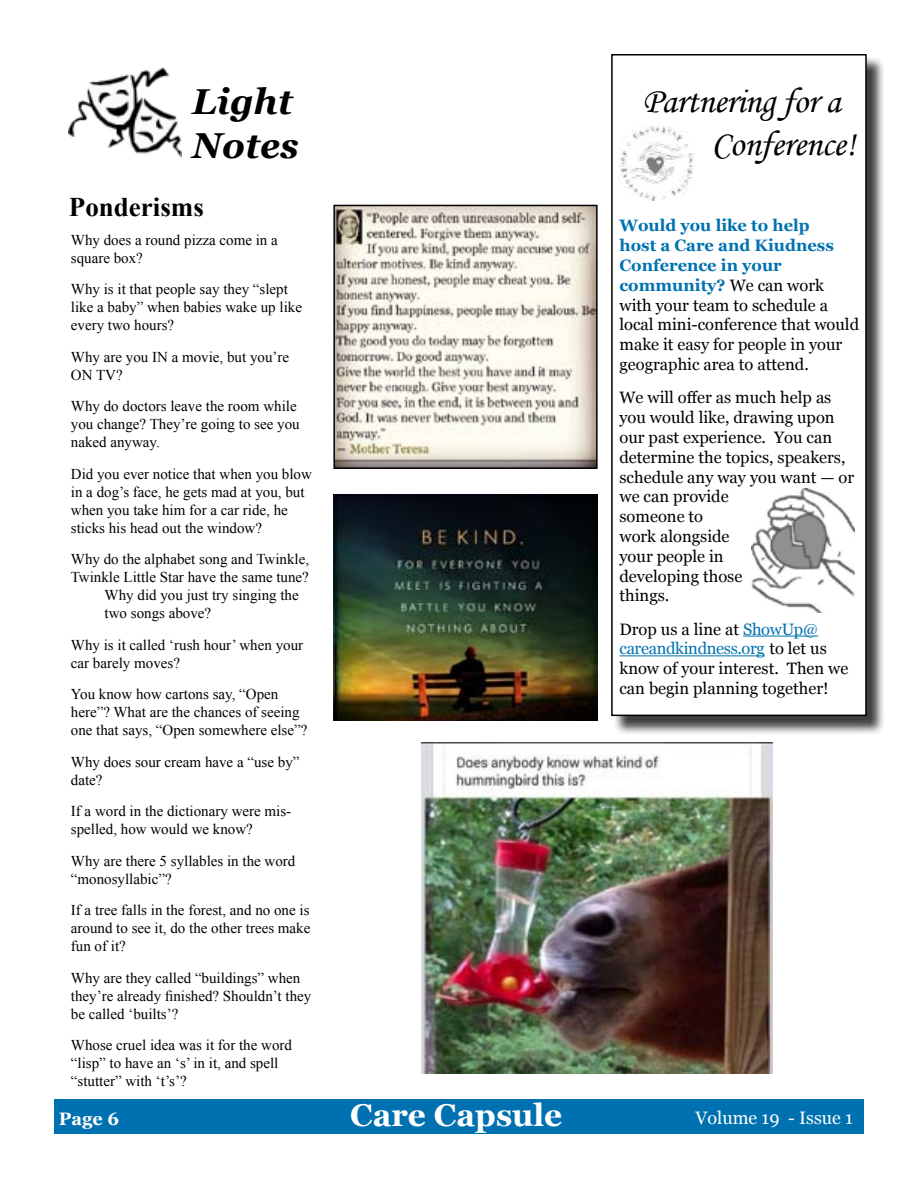
<style>
.page{position:relative;width:918px;height:1188px;background:#fff}
.page>*{position:absolute;margin:0;border:0;box-sizing:border-box;transform-origin:0 0}
.t1{font:36px/43.2px "Monotype Corsiva";letter-spacing:-.01em;color:#000}
.t2{font:italic 700 36px/43.2px "Georgia";color:#000}
.t3{font:700 31.5px "Georgia";color:#fff}
.t4{font:700 27px "Times New Roman";color:#000}
.t5{font:18px "Georgia";color:#fff}
.t6{font:700 18px "Georgia";color:#fff}
.t7{font:16.5px/19.8px "Georgia";color:#000}
.t8{font:15px/18px "Times New Roman";color:#000}
.s1{font-weight:700;color:#0071b0}
.s2{color:#0071b0}
</style>
<div class="page">
<div style="left:54px;top:1100px;width:810px;height:34px;background:#0071b0"></div>
<img style="left:69px;top:68px;width:112px;height:90px">
<div style="left:614px;top:57px;width:271px;height:678px;background:#000;opacity:.75"></div>
<div style="left:612px;top:55px;width:254px;height:660px;background:#fff"></div>
<div style="left:611px;top:54px;width:256px;height:662px;border:2px solid #000"></div>
<hr style="left:743px;top:636px;width:75px;height:1px;background:#0071b0">
<hr style="left:620px;top:655px;width:145px;height:1px;background:#0071b0">
<img style="left:619px;top:126px;width:76px;height:75px">
<img style="left:751px;top:488px;width:104px;height:125px">
<img style="left:336px;top:208px;width:259px;height:258px">
<div style="left:333px;top:205px;width:265px;height:264px;border:2px solid #000"></div>
<img style="left:333px;top:494px;width:265px;height:227px">
<img style="left:421px;top:742px;width:351px;height:331px">
<h1 class="t2" style="left:192px;top:80px;width:108px">Light<br>Notes</h1>
<h1 class="t1" style="left:712px;top:79px;width:145px;text-indent:-69px">Partnering for a<br>Conference!</h1>
<h3 class="t4" style="left:69px;top:188px;width:137px">Ponderisms</h3>
<p class="t8" style="left:71px;top:230px;width:209px">Why does a round pizza come in a square box?</p>
<p class="t8" style="left:71px;top:280px;width:233px">Why is it that people say they “slept like a baby” when babies wake up like every two hours?</p>
<p class="t8" style="left:71px;top:347px;width:220px">Why are you IN a movie, but you’re<br>ON TV?</p>
<p class="t8" style="left:71px;top:397px;width:230px">Why do doctors leave the room while you change? They’re going to see you naked anyway.</p>
<p class="t8" style="left:71px;top:464px;width:243px">Did you ever notice that when you blow in a dog’s face, he gets mad at you, but when you take him for a car ride, he sticks his head out the window?</p>
<p class="t8" style="left:71px;top:550px;width:240px">Why do the alphabet song and Twinkle,</p>
<p class="t8" style="left:71px;top:568px;width:240px">Twinkle Little Star have the same tune?</p>
<p class="t8" style="left:105px;top:586px;width:196px">Why did you just try singing the</p>
<p class="t8" style="left:105px;top:604px;width:108px">two songs above?</p>
<p class="t8" style="left:71px;top:635px;width:234px">Why is it called ‘rush hour’ when your car barely moves?</p>
<p class="t8" style="left:71px;top:685px;width:238px">You know how cartons say, “Open here”? What are the chances of seeing one that says, “Open somewhere else”?</p>
<p class="t8" style="left:71px;top:752px;width:230px">Why does sour cream have a “use by” date?</p>
<p class="t8" style="left:71px;top:802px;width:222px">If a word in the dictionary were mis&shy;spelled, how would we know?</p>
<p class="t8" style="left:71px;top:851px;width:226px">Why are there 5 syllables in the word “monosyllabic”?</p>
<p class="t8" style="left:71px;top:901px;width:241px;text-align:justify">If a tree falls in the forest, and no one is around to see it, do the other trees make fun of it?</p>
<p class="t8" style="left:71px;top:968px;width:242px">Why are they called “buildings” when they’re already finished? Shouldn’t they be called ‘builts’?</p>
<p class="t8" style="left:71px;top:1036px;width:223px">Whose cruel idea was it for the word “lisp” to have an ‘s’ in it, and spell “stutter” with ‘t’s’?</p>
<p class="t7" style="left:620px;top:216px;width:241px"><span class="s1">Would you like to help<br>host a Care and Kiudness<br>Conference in your community?</span> We can work with your team to schedule a local mini-conference that would make it easy for people in your geographic area to attend.</p>
<p class="t7" style="left:620px;top:388px;width:236px">We will offer as much help as you would like, drawing upon our past experience. You can determine the topics, speakers, schedule any way you want — or we can provide<br>someone to<br>work alongside<br>your people in<br>developing those<br>things.</p>
<p class="t7" style="left:620px;top:619px;width:230px">Drop us a line at <span class="s2">ShowUp@ careandkindness.org</span> to let us know of your interest. Then we can begin planning together!</p>
<p class="t6" style="left:59px;top:1107px;width:62px">Page 6</p>
<h2 class="t3" style="left:350px;top:1095px;width:214px">Care Capsule</h2>
<p class="t5" style="left:696px;top:1107px;width:159px">Volume 19 - Issue 1</p>
</div>
